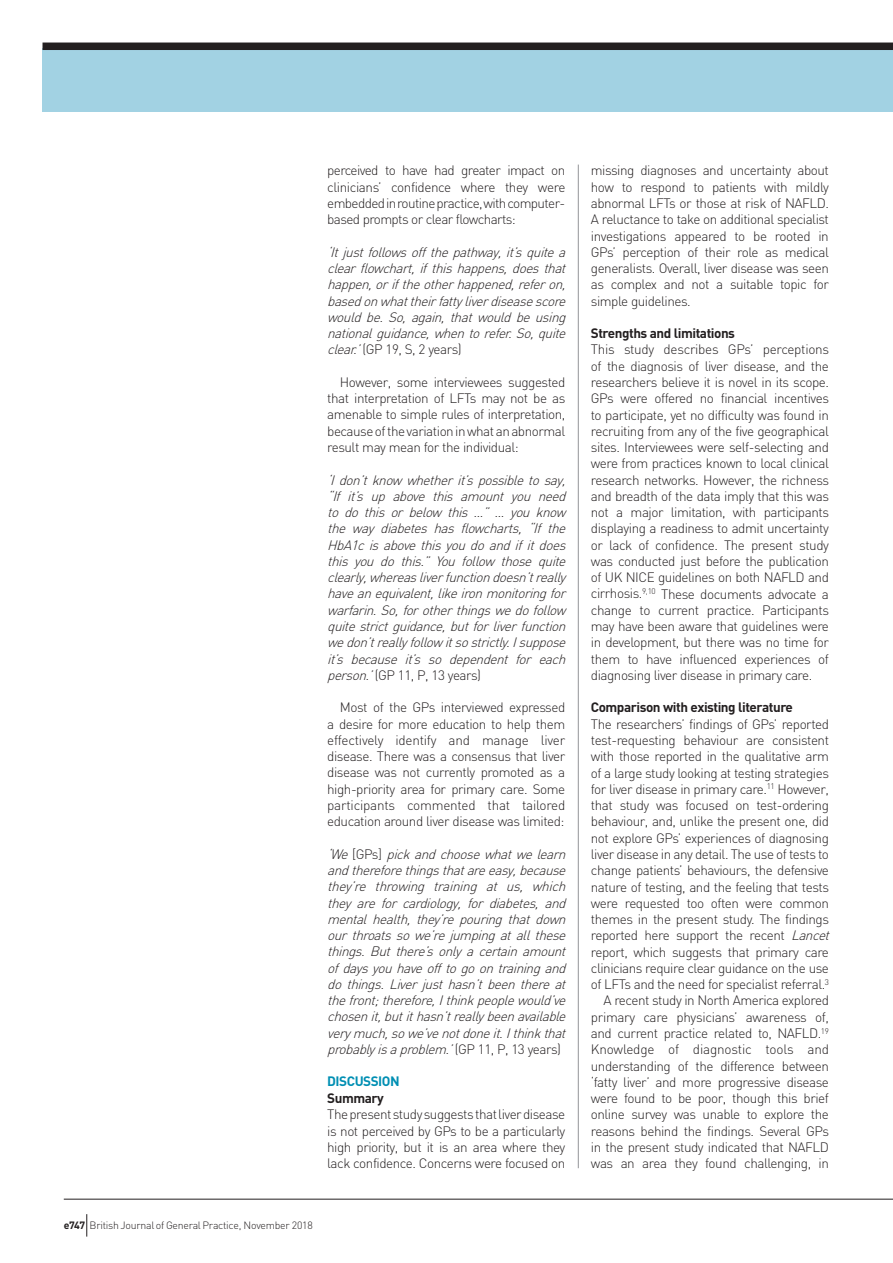
<style>
.page{position:relative;width:893px;height:1263px;background:#fff}
.page>*{position:absolute;margin:0;border:0;box-sizing:border-box;transform-origin:0 0}
.t1{font:300 13.5px/16.2px "DIN";letter-spacing:-.035em;color:#231f20;text-align:justify}
.t2{font:italic 300 13.5px/16.2px "DIN";color:#231f20;text-align:justify}
.t3{font:700 13.5px "DIN";letter-spacing:-.035em;color:#231f20}
.t4{font:300 13.5px "DIN";letter-spacing:-.015em;color:#231f20}
.t5{font:700 13.5px "DIN";letter-spacing:-.035em;color:#008fb3}
.t6{font:300 10.5px "DIN";letter-spacing:-.025em;color:#231f20}
.s1{font-style:normal}
.s2{font-weight:700}
.s3{font-style:italic}
</style>
<div class="page">
<div style="left:43px;top:48px;width:850px;height:64px;background:#a2d2e3"></div>
<div style="left:43px;top:43px;width:850px;height:7px;background:#231f20"></div>
<hr style="left:578px;top:165px;width:1px;height:1003px;background:#939598">
<hr style="left:64px;top:1199px;width:829px;height:1px;background:#231f20">
<svg style="left:86px;top:1214px;width:1px;height:22px"></svg>
<p class="t1" style="left:327px;top:162px;width:240px">perceived to have had greater impact on clinicians’ confidence where they were embedded in routine practice, with computer&shy;based prompts or clear flowcharts:</p>
<p class="t2" style="left:327px;top:244px;width:244px">‘Itj ustfollowsoffthepathway,it’squitea clearflowchart,ifthishappens,doesthat happen,oriftheotherhappened,referon, basedonwhattheirfattyliverdiseasescore would be. So, again, that would be using nationalguidance,whentorefer.So,quite clear.’<span class="s1">(GP 19, S, 2 years)</span></p>
<p class="t1" style="left:327px;top:374px;width:240px;text-indent:13px">However, some interviewees suggested that interpretation of LFTs may not be as amenable to simple rules of interpretation, because of the variation in what an abnormal result may mean for the individual:</p>
<p class="t2" style="left:327px;top:471px;width:244px">‘Idon’tknow whetherit’spossibletosay, “If it’s up above this amount you need to do this or below this …” … you know the way diabetes has flowcharts, “If the HbA1cisabovethisyoudoandifitdoes this you do this.” You follow those quite clearly,whereasliverfunctiondoesn’treally haveanequivalent,likeironmonitoringfor warfarin.So,forotherthingswedofollow quitestrictguidance,butforliverfunction wedon’treallyfollow itsostrictly.Isuppose it’s because it’s so dependent for each person.’<span class="s1">(GP 11, P, 13 years)</span></p>
<p class="t1" style="left:327px;top:699px;width:240px;text-indent:13px">Most of the GPs interviewed expressed a desire for more education to help them effectively identify and manage liver disease. There was a consensus that liver disease was not currently promoted as a high-priority area for primary care. Some participants commented that tailored education around liver disease was limited:</p>
<p class="t2" style="left:327px;top:846px;width:244px">‘We<span class="s1">[ G P s ]</span> pickandchoosewhatwelearn andthereforethingsthatareeasy,because they’re throwing training at us, which they are for cardiology, for diabetes, and mental health, they’re pouring that down ourthroatssowe’rejumpingatallthese things. But there’s only a certain amount ofdaysyouhaveofftogoontrainingand do things. Liver just hasn’t been there at thefront;therefore,Ithinkpeople would’ve chosenit,butithasn’treallybeenavailable verymuch,sowe’venotdoneit.Ithinkthat probablyisaproblem.’<span class="s1">( G P 1 1 , P , 1 3 ye a rs )</span></p>
<p class="t5" style="left:327px;top:1072px;width:74px">DISCUSSION</p>
<p class="t3" style="left:327px;top:1089px;width:58px">Summary</p>
<p class="t1" style="left:327px;top:1106px;width:240px">The present study suggests that liver disease is not perceived by GPs to be a particularly high priority, but it is an area where they lack confidence. Concerns were focused on</p>
<p class="t6" style="left:64px;top:1218px;width:250px"><span class="s2">e747</span> British Journal of General Practice, November 2018</p>
<p class="t1" style="left:591px;top:162px;width:240px">missing diagnoses and uncertainty about how to respond to patients with mildly abnormal LFTs or those at risk of NAFLD.<br>A reluctance to take on additional specialist investigations appeared to be rooted in GPs’ perception of their role as medical generalists. Overall, liver disease was seen as complex and not a suitable topic for simple guidelines.</p>
<p class="t3" style="left:591px;top:324px;width:146px">Strengths and limitations</p>
<p class="t1" style="left:591px;top:341px;width:240px">This study describes GPs’ perceptions of the diagnosis of liver disease, and the researchers believe it is novel in its scope.<br>GPs were offered no financial incentives to participate, yet no difficulty was found in recruiting from any of the five geographical sites. Interviewees were self-selecting and were from practices known to local clinical research networks. However, the richness and breadth of the data imply that this was not a major limitation, with participants displaying a readiness to admit uncertainty or lack of confidence. The present study was conducted just before the publication of UK NICE guidelines on both NAFLD and cirrhosis.<sup>9,10</sup> These documents advocate a change to current practice. Participants may have been aware that guidelines were in development, but there was no time for them to have influenced experiences of diagnosing liver disease in primary care.</p>
<p class="t3" style="left:591px;top:699px;width:204px">Comparison with existing literature</p>
<p class="t1" style="left:591px;top:716px;width:240px">The researchers’ findings of GPs’ reported</p>
<p class="t1" style="left:591px;top:732px;width:240px">test-requesting behaviour are consistent</p>
<p class="t1" style="left:591px;top:748px;width:240px">with those reported in the qualitative arm</p>
<p class="t1" style="left:591px;top:764px;width:240px">of a large study looking at testing strategies</p>
<p class="t1" style="left:591px;top:781px;width:240px">for liver disease in primary care.<sup>11</sup> However,</p>
<p class="t1" style="left:591px;top:797px;width:240px">that study was focused on test-ordering</p>
<p class="t1" style="left:591px;top:813px;width:240px">behaviour, and, unlike the present one, did</p>
<p class="t1" style="left:591px;top:830px;width:240px">not explore GPs’ experiences of diagnosing</p>
<p class="t1" style="left:591px;top:846px;width:240px">liver disease in any detail. The use of tests to</p>
<p class="t1" style="left:591px;top:862px;width:240px">change patients’ behaviours, the defensive</p>
<p class="t1" style="left:591px;top:878px;width:240px">nature of testing, and the feeling that tests</p>
<p class="t1" style="left:591px;top:895px;width:240px">were requested too often were common</p>
<p class="t1" style="left:591px;top:911px;width:240px">themes in the present study. The findings</p>
<p class="t1" style="left:591px;top:927px;width:244px">reported here support the recent <span class="s3">Lancet</span></p>
<p class="t1" style="left:591px;top:943px;width:240px">report, which suggests that primary care</p>
<p class="t1" style="left:591px;top:960px;width:240px">clinicians require clear guidance on the use</p>
<p class="t1" style="left:591px;top:976px;width:240px">of LFTs and the need for specialist referral.<sup>3</sup></p>
<p class="t1" style="left:604px;top:992px;width:227px">A recent study in North America explored</p>
<p class="t1" style="left:591px;top:1009px;width:240px">primary care physicians’ awareness of,</p>
<p class="t1" style="left:591px;top:1025px;width:240px">and current practice related to, NAFLD.<sup>19</sup></p>
<p class="t4" style="left:591px;top:1041px;width:240px">Knowledge of diagnostic tools and</p>
<p class="t1" style="left:591px;top:1057px;width:240px">understanding of the difference between</p>
<p class="t1" style="left:591px;top:1074px;width:240px">‘fatty liver’ and more progressive disease</p>
<p class="t1" style="left:591px;top:1090px;width:240px">were found to be poor, though this brief</p>
<p class="t1" style="left:591px;top:1106px;width:240px">online survey was unable to explore the</p>
<p class="t1" style="left:591px;top:1122px;width:240px">reasons behind the findings. Several GPs</p>
<p class="t1" style="left:591px;top:1139px;width:240px">in the present study indicated that NAFLD</p>
<p class="t1" style="left:591px;top:1155px;width:240px">was an area they found challenging, in</p>
</div>
